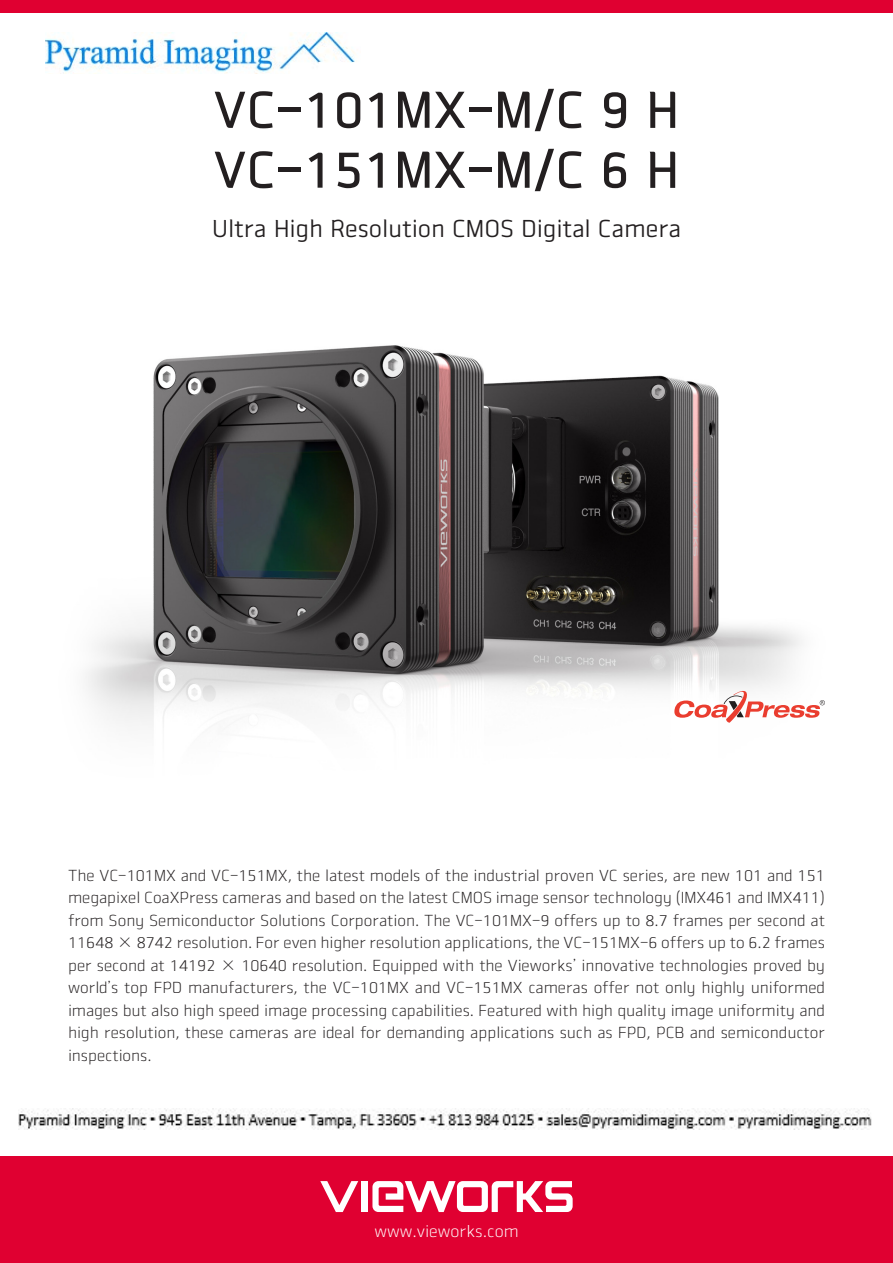
<style>
.page{position:relative;width:893px;height:1263px;background:#fff}
.page>*{position:absolute;margin:0;border:0;box-sizing:border-box;transform-origin:0 0}
.Main_Title{font:51px "Vieworks B";color:#231f20}
.Title_Description{font:24px "Vieworks M";color:#231f20}
.t1{font:16.5px "Vieworks L";color:#fff}
.Product_Description{font:15.75px/22.5px "Vieworks L";color:#231f20;text-align:justify}
</style>
<div class="page">
<div style="left:0;top:1157px;width:893px;height:106px;background:#e00031"></div>
<div style="left:0;top:0;width:893px;height:13px;background:#e00031"></div>
<div style="left:362px;top:1181px;width:6px;height:31px;background:#fff"></div>
<svg style="left:372px;top:1181px;width:201px;height:31px"></svg>
<svg style="left:320px;top:1181px;width:38px;height:31px"></svg>
<img style="left:85px;top:345px;width:717px;height:381px">
<svg style="left:673px;top:690px;width:152px;height:33px"></svg>
<img style="left:45px;top:33px;width:310px;height:40px">
<img style="left:19px;top:1109px;width:853px;height:20px">
<p class="Main_Title" style="left:214px;top:80px;width:467px">VC-101MX-M/C 9 H</p>
<p class="Main_Title" style="left:214px;top:140px;width:467px">VC-151MX-M/C 6 H</p>
<p class="Title_Description" style="left:212px;top:215px;width:470px">Ultra High Resolution CMOS Digital Camera</p>
<p class="Product_Description" style="left:68px;top:864px;width:758px">The VC-101MX and VC-151MX, the latest models of the industrial proven VC series, are new 101 and 151 megapixel CoaXPress cameras and based on the latest CMOS image sensor technology (IMX461 and IMX411) from Sony Semiconductor Solutions Corporation. The VC-101MX-9 offers up to 8.7 frames per second at 11648 × 8742 resolution. For even higher resolution applications, the VC-151MX-6 offers up to 6.2 frames per second at 14192 × 10640 resolution. Equipped with the Vieworks’ innovative technologies proved by world’s top FPD manufacturers, the VC-101MX and VC-151MX cameras offer not only highly uniformed images but also high speed image processing capabilities. Featured with high quality image uniformity and high resolution, these cameras are ideal for demanding applications such as FPD, PCB and semiconductor inspections.</p>
<p class="t1" style="left:374px;top:1221px;width:146px">www.vieworks.com</p>
</div>
